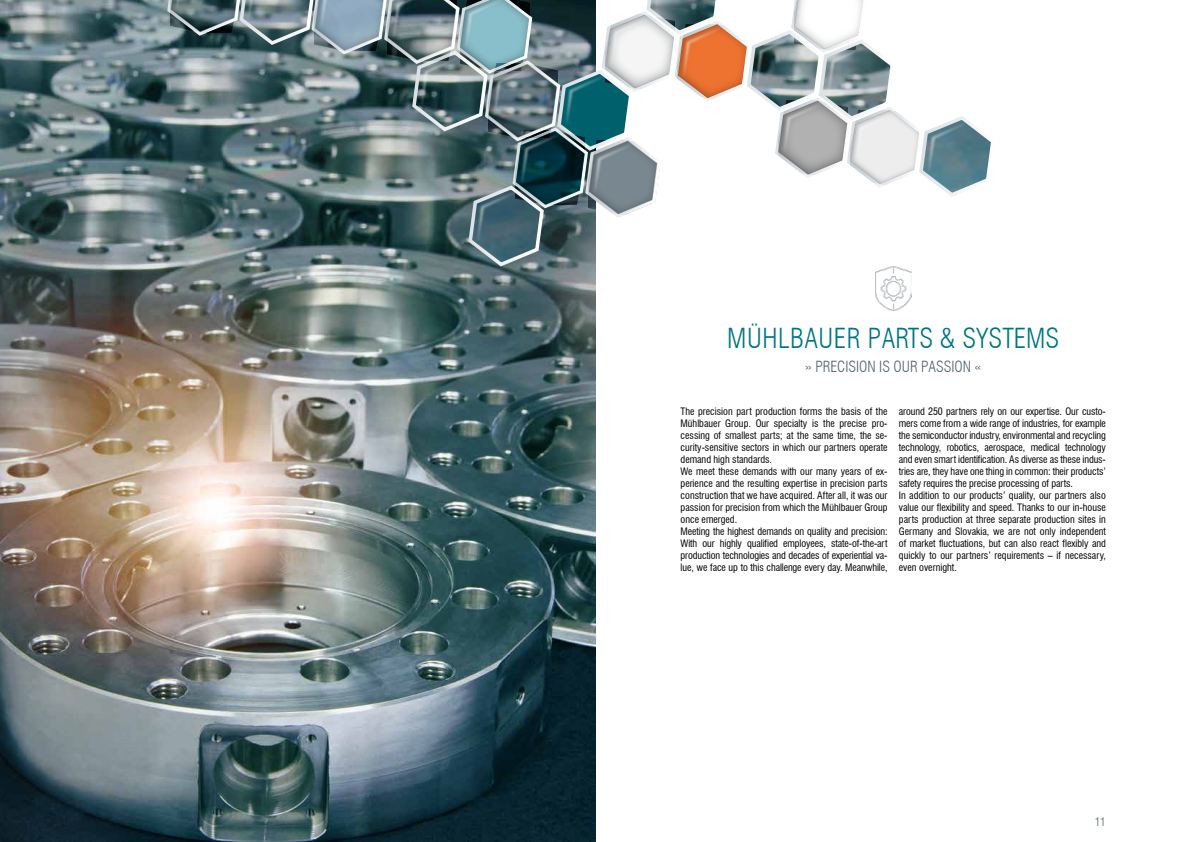
<style>
.page{position:relative;width:1191px;height:842px;background:#fff}
.page>*{position:absolute;margin:0;border:0;box-sizing:border-box;transform-origin:0 0}
.t1{font:300 condensed 27px "Swiss 721 BT";letter-spacing:.01em;color:#007683}
.t2{font:300 condensed 15px "Swiss 721 BT";color:#52646d}
.t3{font:300 condensed 12px "Swiss 721 BT";color:#52646d}
.t4{font:condensed 10px/12px "Swiss 721 BT";color:#000}
</style>
<div class="page">
<img style="left:0;top:0;width:595px;height:842px">
<img style="left:875px;top:268px;width:36px;height:42px">
<img style="left:134px;top:0;width:31px;height:53px">
<svg style="left:165px;top:0;width:826px;height:268px"></svg>
<img style="left:435px;top:149px;width:115px;height:135px">
<h1 class="t1" style="left:727px;top:322px;width:333px">MÜHLBAUER PARTS &amp; SYSTEMS</h1>
<h2 class="t2" style="left:805px;top:357px;width:178px">» PRECISION IS OUR PASSION «</h2>
<p class="t4" style="left:680px;top:405px;width:208px">The precision part production forms the basis of the Mühlbauer Group. Our specialty is the precise pro&shy;cessing of smallest parts; at the same time, the se&shy;curity-sensitive sectors in which our partners operate demand high standards.<br>We meet these demands with our many years of ex&shy;perience and the resulting expertise in precision parts construction that we have acquired. After all, it was our passion for precision from which the Mühlbauer Group once emerged.<br>Meeting the highest demands on quality and precision:<br>With our highly qualified employees, state-of-the-art production technologies and decades of experiential va&shy;lue, we face up to this challenge every day. Meanwhile,</p>
<p class="t4" style="left:899px;top:405px;width:208px">around 250 partners rely on our expertise. Our custo&shy;mers come from a wide range of industries, for example the semiconductor industry, environmental and recycling technology, robotics, aerospace, medical technology and even smart identification. As diverse as these indus&shy;tries are, they have one thing in common: their products’ safety requires the precise processing of parts.<br>In addition to our products’ quality, our partners also value our flexibility and speed. Thanks to our in-house parts production at three separate production sites in Germany and Slovakia, we are not only independent of market fluctuations, but can also react flexibly and quickly to our partners’ requirements – if necessary, even overnight.</p>
<p class="t3" style="left:1094px;top:814px;width:13px">11</p>
</div>
